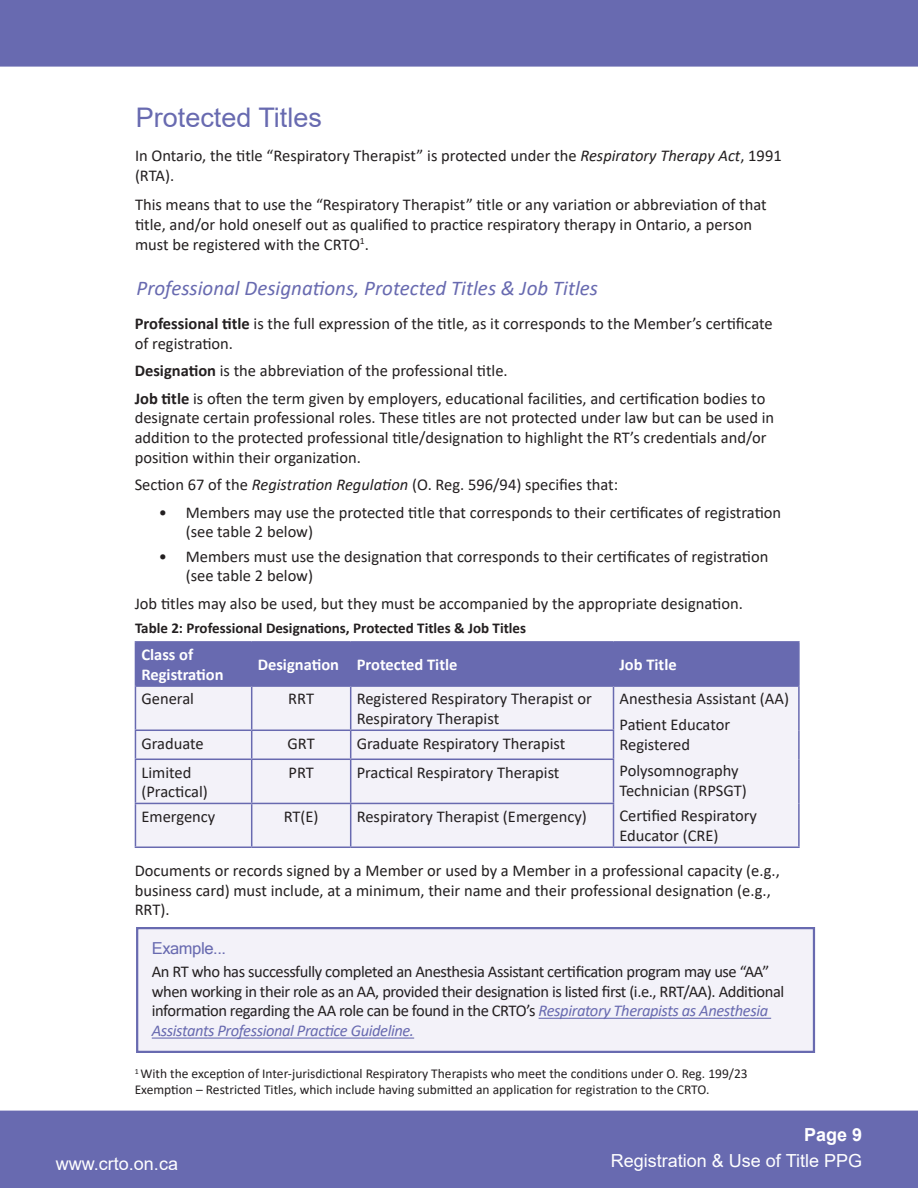
<style>
.page{position:relative;width:918px;height:1188px;background:#fff}
.page>*{position:absolute;margin:0;border:0;box-sizing:border-box;transform-origin:0 0}
.Paragraph_Style_4{font:27px "Arial";color:#686ab0}
.heading_3{font:italic 21px "Calibri";color:#686ab0}
.t1{font:18px "Arial";color:#fff}
.t2{font:700 18px "Arial";color:#fff}
.Paragraph_Style_3{font:16.5px/19.8px "Calibri";color:#231f20}
.Paragraph_Style_1{font:16.5px/19.8px "Calibri";color:#231f20}
.Paragraph_Style_3-2{font:16.5px/19.8px "Calibri";letter-spacing:-.025em;color:#231f20}
.Paragraph_Style_1-2{font:700 16.5px/19.8px "Calibri";color:#fff}
.Paragraph_Style_1-3{font:16.5px "Microsoft Sans Serif";letter-spacing:-.025em;color:#686ab0}
.Paragraph_Style_1-4{font:700 15px "Calibri";color:#231f20}
.Paragraph_Style_3-3{font:13.5px/16.2px "Calibri";color:#231f20}
.s1{font-style:italic}
.s2{font-weight:700}
.s3{font-style:italic;color:#686ab0}
</style>
<div class="page">
<div style="left:1px;top:1px;width:916px;height:65px;background:#686ab0"></div>
<div style="left:0;top:0;width:918px;height:67px;border:2px solid #686ab0"></div>
<div style="left:1px;top:1111px;width:916px;height:76px;background:#686ab0"></div>
<div style="left:0;top:1111px;width:918px;height:77px;border:2px solid #686ab0"></div>
<div style="left:136px;top:643px;width:662px;height:42px;background:#686ab0"></div>
<div style="left:136px;top:687px;width:662px;height:160px;background:#f3f2f9"></div>
<hr style="left:135px;top:641px;width:117px;height:2px;background:#686ab0">
<hr style="left:135px;top:643px;width:1px;height:42px;background:#686ab0">
<hr style="left:252px;top:641px;width:99px;height:2px;background:#686ab0">
<hr style="left:251px;top:643px;width:1px;height:42px;background:#686ab0">
<hr style="left:351px;top:641px;width:263px;height:2px;background:#686ab0">
<hr style="left:350px;top:643px;width:1px;height:42px;background:#686ab0">
<hr style="left:614px;top:641px;width:186px;height:2px;background:#686ab0">
<hr style="left:613px;top:643px;width:1px;height:42px;background:#686ab0">
<hr style="left:798px;top:643px;width:2px;height:42px;background:#686ab0">
<hr style="left:135px;top:685px;width:117px;height:2px;background:#686ab0">
<hr style="left:135px;top:687px;width:1px;height:43px;background:#686ab0">
<hr style="left:252px;top:685px;width:99px;height:2px;background:#686ab0">
<hr style="left:251px;top:687px;width:1px;height:43px;background:#686ab0">
<hr style="left:351px;top:685px;width:263px;height:2px;background:#686ab0">
<hr style="left:350px;top:687px;width:1px;height:43px;background:#686ab0">
<hr style="left:614px;top:685px;width:186px;height:2px;background:#686ab0">
<hr style="left:613px;top:687px;width:1px;height:43px;background:#686ab0">
<hr style="left:798px;top:687px;width:2px;height:43px;background:#686ab0">
<hr style="left:135px;top:730px;width:117px;height:1px;background:#686ab0">
<svg style="left:135px;top:731px;width:1px;height:28px"></svg>
<hr style="left:252px;top:730px;width:99px;height:1px;background:#686ab0">
<svg style="left:251px;top:731px;width:1px;height:28px"></svg>
<hr style="left:351px;top:730px;width:263px;height:1px;background:#686ab0">
<svg style="left:350px;top:731px;width:1px;height:28px"></svg>
<svg style="left:613px;top:731px;width:1px;height:28px"></svg>
<hr style="left:798px;top:730px;width:2px;height:29px;background:#686ab0">
<hr style="left:135px;top:759px;width:117px;height:1px;background:#686ab0">
<hr style="left:135px;top:760px;width:1px;height:43px;background:#686ab0">
<hr style="left:252px;top:759px;width:99px;height:1px;background:#686ab0">
<hr style="left:251px;top:760px;width:1px;height:43px;background:#686ab0">
<hr style="left:351px;top:759px;width:263px;height:1px;background:#686ab0">
<hr style="left:350px;top:760px;width:1px;height:43px;background:#686ab0">
<hr style="left:613px;top:760px;width:1px;height:43px;background:#686ab0">
<hr style="left:798px;top:759px;width:2px;height:44px;background:#686ab0">
<hr style="left:135px;top:803px;width:117px;height:1px;background:#686ab0">
<hr style="left:135px;top:804px;width:1px;height:43px;background:#686ab0">
<hr style="left:252px;top:803px;width:99px;height:1px;background:#686ab0">
<hr style="left:251px;top:804px;width:1px;height:43px;background:#686ab0">
<hr style="left:351px;top:803px;width:263px;height:1px;background:#686ab0">
<hr style="left:350px;top:804px;width:1px;height:43px;background:#686ab0">
<hr style="left:613px;top:804px;width:1px;height:43px;background:#686ab0">
<hr style="left:798px;top:803px;width:2px;height:44px;background:#686ab0">
<hr style="left:135px;top:847px;width:117px;height:1px;background:#686ab0">
<hr style="left:252px;top:847px;width:99px;height:1px;background:#686ab0">
<hr style="left:351px;top:847px;width:263px;height:1px;background:#686ab0">
<hr style="left:614px;top:847px;width:186px;height:1px;background:#686ab0">
<div style="left:137px;top:928px;width:677px;height:124px;background:#f3f2f9"></div>
<hr style="left:539px;top:1018px;width:232px;height:1px;background:#686ab0">
<hr style="left:152px;top:1038px;width:262px;height:1px;background:#686ab0">
<div style="left:136px;top:927px;width:679px;height:126px;border:2px solid #686ab0"></div>
<p class="Paragraph_Style_4" style="left:136px;top:99px;width:188px">Protected Titles</p>
<p class="Paragraph_Style_3" style="left:135px;top:146px;width:648px">In Ontario, the title “Respiratory Therapist” is protected under the <span class="s1">Respiratory Therapy Act</span>, 1991 (RTA).</p>
<p class="Paragraph_Style_3" style="left:135px;top:194px;width:633px">This means that to use the “Respiratory Therapist” title or any variation or abbreviation of that title, and/or hold oneself out as qualified to practice respiratory therapy in Ontario, a person must be registered with the CRTO<sup>1</sup>.</p>
<p class="heading_3" style="left:136px;top:273px;width:463px">Professional Designations, Protected Titles &amp; Job Titles</p>
<p class="Paragraph_Style_3" style="left:135px;top:313px;width:640px"><span class="s2">Professional title</span> is the full expression of the title, as it corresponds to the Member’s certificate of registration.</p>
<p class="Paragraph_Style_3" style="left:135px;top:360px;width:375px"><span class="s2">Designation</span> is the abbreviation of the professional title.</p>
<p class="Paragraph_Style_3" style="left:135px;top:388px;width:641px"><span class="s2">Job title</span> is often the term given by employers, educational facilities, and certification bodies to designate certain professional roles. These titles are not protected under law but can be used in addition to the protected professional title/designation to highlight the RT’s credentials and/or position within their organization.</p>
<p class="Paragraph_Style_3" style="left:135px;top:474px;width:485px">Section 67 of the <span class="s1">Registration Regulation</span> (O. Reg. 596/94) specifies that:</p>
<p class="Paragraph_Style_3" style="left:186px;top:502px;width:597px;text-indent:-27px">• Members may use the protected title that corresponds to their certificates of registration (see table 2 below)</p>
<p class="Paragraph_Style_3" style="left:186px;top:546px;width:584px;text-indent:-27px">• Members must use the designation that corresponds to their certificates of registration (see table 2 below)</p>
<p class="Paragraph_Style_3" style="left:135px;top:593px;width:610px">Job titles may also be used, but they must be accompanied by the appropriate designation.</p>
<p class="Paragraph_Style_1-2" style="left:141px;top:645px;width:84px">Class of<br>Registration</p>
<p class="Paragraph_Style_1-2" style="left:258px;top:655px;width:83px">Designation</p>
<p class="Paragraph_Style_1-2" style="left:357px;top:655px;width:102px">Protected Title</p>
<p class="Paragraph_Style_1-2" style="left:620px;top:655px;width:59px">Job Title</p>
<p class="Paragraph_Style_1" style="left:141px;top:689px;width:54px">General</p>
<p class="Paragraph_Style_1" style="left:288px;top:689px;width:27px">RRT</p>
<p class="Paragraph_Style_1" style="left:357px;top:689px;width:237px">Registered Respiratory Therapist or<br>Respiratory Therapist</p>
<p class="Paragraph_Style_1" style="left:620px;top:689px;width:171px">Anesthesia Assistant (AA)</p>
<p class="Paragraph_Style_1-4" style="left:135px;top:618px;width:393px">Table 2: Professional Designations, Protected Titles &amp; Job Titles</p>
<p class="Paragraph_Style_1" style="left:620px;top:714px;width:112px">Patient Educator</p>
<p class="Paragraph_Style_1" style="left:620px;top:734px;width:72px">Registered</p>
<p class="Paragraph_Style_1" style="left:620px;top:760px;width:129px">Polysomnography<br>Technician (RPSGT)</p>
<p class="Paragraph_Style_1" style="left:620px;top:806px;width:139px">Certified Respiratory<br>Educator (CRE)</p>
<p class="Paragraph_Style_1" style="left:141px;top:733px;width:64px">Graduate</p>
<p class="Paragraph_Style_1" style="left:288px;top:733px;width:29px">GRT</p>
<p class="Paragraph_Style_1" style="left:357px;top:733px;width:210px">Graduate Respiratory Therapist</p>
<p class="Paragraph_Style_1" style="left:141px;top:762px;width:68px">Limited (Practical)</p>
<p class="Paragraph_Style_1" style="left:289px;top:762px;width:27px">PRT</p>
<p class="Paragraph_Style_1" style="left:357px;top:762px;width:204px">Practical Respiratory Therapist</p>
<p class="Paragraph_Style_1" style="left:141px;top:806px;width:75px">Emergency</p>
<p class="Paragraph_Style_1" style="left:284px;top:806px;width:36px">RT(E)</p>
<p class="Paragraph_Style_1" style="left:357px;top:806px;width:232px">Respiratory Therapist (Emergency)</p>
<p class="Paragraph_Style_1" style="left:135px;top:860px;width:647px">Documents or records signed by a Member or used by a Member in a professional capacity (e.g., business card) must include, at a minimum, their name and their professional designation (e.g.,<br>RRT).</p>
<p class="Paragraph_Style_1-3" style="left:152px;top:937px;width:76px">Example...</p>
<p class="Paragraph_Style_3-2" style="left:152px;top:961px;width:634px">An RT who has successfully completed an Anesthesia Assistant certification program may use “AA” when working in their role as an AA, provided their designation is listed first (i.e., RRT/AA). Additional information regarding the AA role can be found in the CRTO’s <span class="s3">Respiratory Therapists as Anesthesia Assistants Professional Practice Guideline.</span></p>
<p class="Paragraph_Style_3-3" style="left:135px;top:1065px;width:615px"><sup>1</sup> With the exception of Inter-jurisdictional Respiratory Therapists who meet the conditions under O. Reg. 199/23<br>Exemption – Restricted Titles, which include having submitted an application for registration to the CRTO.</p>
<p class="t2" style="left:804px;top:1122px;width:60px">Page 9</p>
<p class="t1" style="left:56px;top:1152px;width:124px">www.crto.on.ca</p>
<p class="t1" style="left:611px;top:1148px;width:253px">Registration &amp; Use of Title PPG</p>
</div>
